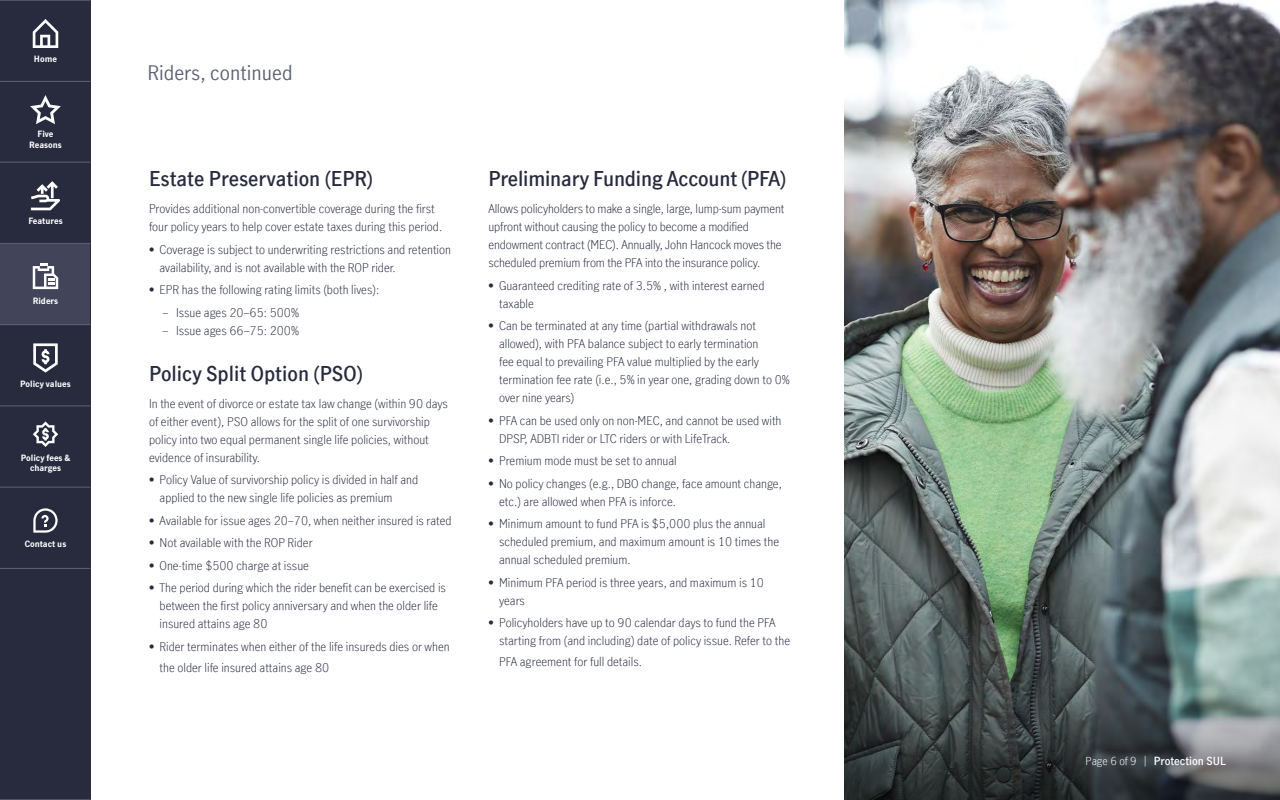
<style>
.page{position:relative;width:1280px;height:800px;background:#fff}
.page>*{position:absolute;margin:0;border:0;box-sizing:border-box;transform-origin:0 0}
.t1{font:600 20px "Manulife JH Sans Optimized";color:#282b3e}
.t2{font:20px "Manulife JH Sans Optimized";color:#5e6073}
.t3{font:300 12px/18px "Manulife JH Sans Optimized";color:#282b3e}
.t4{font:600 11px "Manulife JH Sans Optimized";color:#fff}
.t5{font:700 8.5px/10.2px "Manulife JH Sans Optimized";color:#fff;text-align:center}
.s1{font-weight:300}
</style>
<div class="page">
<div style="left:0;top:0;width:90px;height:800px;background:#282b3e"></div>
<div style="left:0;top:243px;width:90px;height:82px;background:#424559"></div>
<img style="left:844px;top:1px;width:436px;height:685px">
<svg style="left:844px;top:686px;width:436px;height:114px;background:#444c4d"></svg>
<hr style="left:0;top:81px;width:91px;height:1px;background:#5e6073">
<hr style="left:0;top:0;width:91px;height:1px;background:#5e6073">
<hr style="left:0;top:162px;width:91px;height:1px;background:#5e6073">
<hr style="left:0;top:243px;width:91px;height:1px;background:#5e6073">
<hr style="left:0;top:324px;width:91px;height:1px;background:#5e6073">
<hr style="left:0;top:406px;width:91px;height:1px;background:#5e6073">
<hr style="left:0;top:487px;width:91px;height:1px;background:#5e6073">
<hr style="left:0;top:568px;width:91px;height:1px;background:#5e6073">
<hr style="left:0;top:799px;width:91px;height:1px;background:#5e6073">
<svg style="left:33px;top:343px;width:25px;height:30px"></svg>
<svg style="left:33px;top:19px;width:25px;height:29px"></svg>
<svg style="left:30px;top:95px;width:31px;height:29px"></svg>
<svg style="left:33px;top:421px;width:25px;height:26px"></svg>
<svg style="left:31px;top:181px;width:29px;height:29px"></svg>
<svg style="left:33px;top:264px;width:25px;height:25px"></svg>
<svg style="left:33px;top:508px;width:25px;height:25px"></svg>
<p class="t5" style="left:34px;top:53px;width:25px">Home</p>
<p class="t5" style="left:29px;top:129px;width:34px">Five<br>Reasons</p>
<p class="t5" style="left:28px;top:215px;width:36px">Features</p>
<p class="t5" style="left:33px;top:296px;width:27px">Riders</p>
<p class="t5" style="left:20px;top:378px;width:52px">Policy values</p>
<p class="t5" style="left:21px;top:452px;width:51px">Policy fees &amp; charges</p>
<p class="t5" style="left:25px;top:538px;width:43px">Contact us</p>
<h1 class="t2" style="left:148px;top:59px;width:147px">Riders, continued</h1>
<h1 class="t1" style="left:149px;top:165px;width:226px">Estate Preservation (EPR)</h1>
<p class="t3" style="left:149px;top:199px;width:295px">Provides additional non-convertible coverage during the first four policy years to help cover estate taxes during this period.</p>
<p class="t3" style="left:160px;top:240px;width:293px;text-indent:-11px">• Coverage is subject to underwriting restrictions and retention availability, and is not available with the ROP rider.</p>
<p class="t3" style="left:149px;top:280px;width:232px">• EPR has the following rating limits (both lives):</p>
<p class="t3" style="left:162px;top:303px;width:138px">– Issue ages 20–65: 500%</p>
<p class="t3" style="left:162px;top:321px;width:138px">– Issue ages 66–75: 200%</p>
<h1 class="t1" style="left:149px;top:360px;width:215px">Policy Split Option (PSO)</h1>
<p class="t3" style="left:149px;top:394px;width:301px">In the event of divorce or estate tax law change (within 90 days of either event), PSO allows for the split of one survivorship policy into two equal permanent single life policies, without evidence of insurability.</p>
<p class="t3" style="left:160px;top:470px;width:260px;text-indent:-11px">• Policy Value of survivorship policy is divided in half and applied to the new single life policies as premium</p>
<p class="t3" style="left:149px;top:511px;width:304px">• Available for issue ages 20–70, when neither insured is rated</p>
<p class="t3" style="left:149px;top:533px;width:165px">• Not available with the ROP Rider</p>
<p class="t3" style="left:149px;top:556px;width:161px">• One-time $500 charge at issue</p>
<p class="t3" style="left:160px;top:578px;width:288px;text-indent:-11px">• The period during which the rider benefit can be exercised is between the first policy anniversary and when the older life insured attains age 80</p>
<p class="t3" style="left:160px;top:635px;width:292px;line-height:21px;text-indent:-11px">• Rider terminates when either of the life insureds dies or when the older life insured attains age 80</p>
<h1 class="t1" style="left:488px;top:165px;width:299px">Preliminary Funding Account (PFA)</h1>
<p class="t3" style="left:488px;top:199px;width:297px">Allows policyholders to make a single, large, lump-sum payment upfront without causing the policy to become a modified endowment contract (MEC). Annually, John Hancock moves the scheduled premium from the PFA into the insurance policy.</p>
<p class="t3" style="left:499px;top:276px;width:267px;text-indent:-11px">• Guaranteed crediting rate of 3.5% , with interest earned taxable</p>
<p class="t3" style="left:499px;top:316px;width:292px;text-indent:-11px">• Can be terminated at any time (partial withdrawals not allowed), with PFA balance subject to early termination<br>fee equal to prevailing PFA value multiplied by the early termination fee rate (i.e., 5% in year one, grading down to 0% over nine years)</p>
<p class="t3" style="left:499px;top:411px;width:284px;text-indent:-11px">• PFA can be used only on non-MEC, and cannot be used with<br>DPSP, ADBTI rider or LTC riders or with LifeTrack.</p>
<p class="t3" style="left:488px;top:451px;width:190px">• Premium mode must be set to annual</p>
<p class="t3" style="left:499px;top:474px;width:284px;text-indent:-11px">• No policy changes (e.g., DBO change, face amount change, etc.) are allowed when PFA is inforce.</p>
<p class="t3" style="left:499px;top:514px;width:282px;text-indent:-11px">• Minimum amount to fund PFA is $5,000 plus the annual scheduled premium, and maximum amount is 10 times the annual scheduled premium.</p>
<p class="t3" style="left:499px;top:573px;width:266px;text-indent:-11px">• Minimum PFA period is three years, and maximum is 10 years</p>
<p class="t3" style="left:499px;top:613px;width:293px;text-indent:-11px">• Policyholders have up to 90 calendar days to fund the PFA starting from (and including) date of policy issue. Refer to the</p>
<p class="t3" style="left:499px;top:652px;width:144px">PFA agreement for full details.</p>
<p class="t4" style="left:1086px;top:753px;width:142px"><span class="s1">Page 6 of 9 |</span> Protection SUL</p>
</div>
